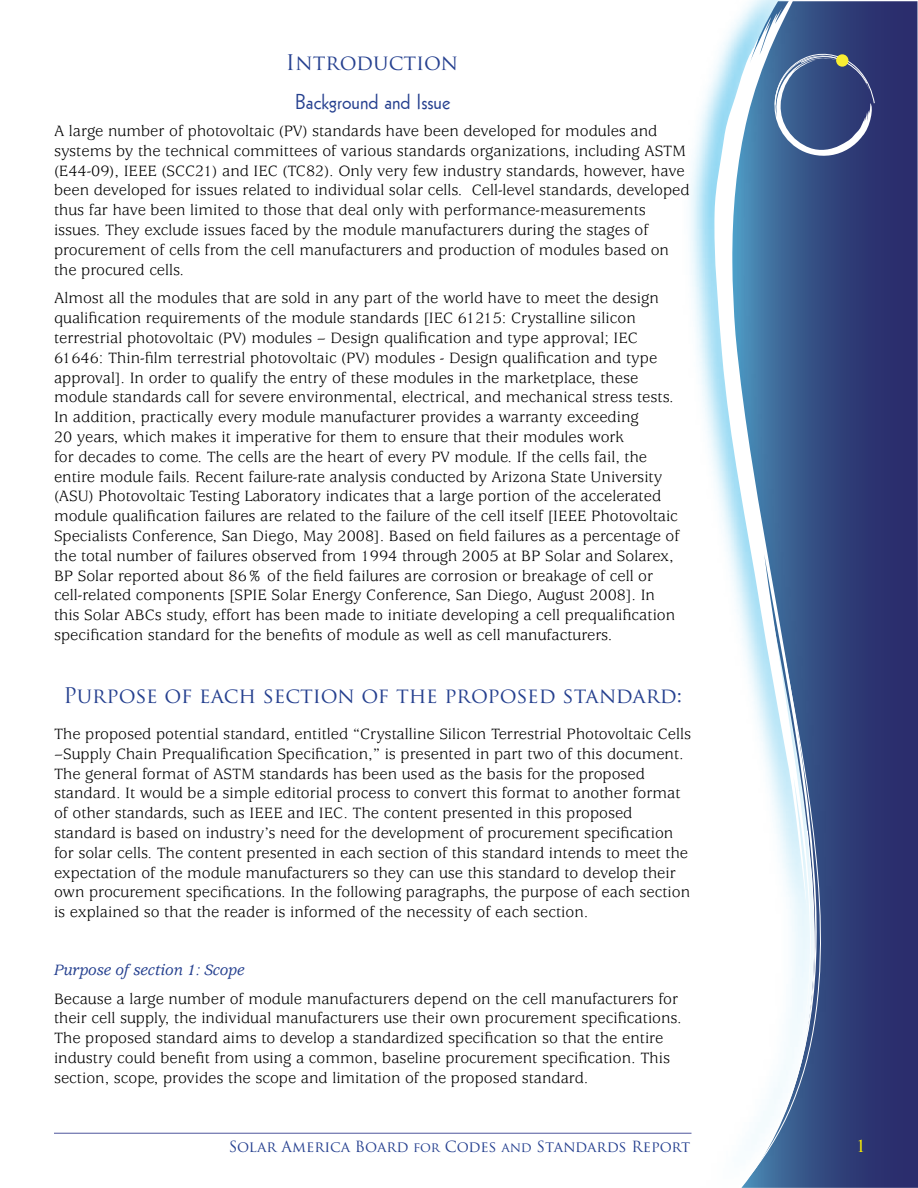
<style>
.page{position:relative;width:918px;height:1188px;background:#fff}
.page>*{position:absolute;margin:0;border:0;box-sizing:border-box;transform-origin:0 0}
.t1{font:21px "Trajan Pro";color:#25408f}
.t2{font:21px "Geometric 231 BT Roman C";color:#25408f}
.t3{font:18px "Times New Roman";color:#fff200}
.t4{font:16.5px/19.8px "Usherwood";color:#000}
.t5{font:italic 500 16.5px "Usherwood";color:#25408f}
.t6{font:15px "Trajan Pro";color:#25408f}
.s1{font-size:13.5px}
</style>
<div class="page">
<svg style="left:586px;top:1px;width:332px;height:1187px"></svg>
<img style="left:654px;top:1px;width:183px;height:1187px">
<svg style="left:713px;top:0;width:106px;height:606px"></svg>
<svg style="left:699px;top:606px;width:125px;height:582px"></svg>
<svg style="left:757px;top:830px;width:59px;height:331px"></svg>
<hr style="left:54px;top:1133px;width:638px;height:1px;background:#6269a7">
<svg style="left:756px;top:49px;width:119px;height:107px;background:#4e6795"></svg>
<div style="left:836px;top:54px;width:12px;height:13px;background:#f9ed32;border-radius:50%"></div>
<p class="t1" style="left:286px;top:49px;width:174px">Introduction</p>
<p class="t2" style="left:295px;top:88px;width:157px">Background and Issue</p>
<p class="t4" style="left:54px;top:122px;width:637px">A large number of photovoltaic (PV) standards have been developed for modules and systems by the technical committees of various standards organizations, including ASTM (E44-09), IEEE (SCC21) and IEC (TC82). Only very few industry standards, however, have been developed for issues related to individual solar cells. Cell-level standards, developed thus far have been limited to those that deal only with performance-measurements issues. They exclude issues faced by the module manufacturers during the stages of procurement of cells from the cell manufacturers and production of modules based on the procured cells.</p>
<p class="t4" style="left:54px;top:289px;width:627px">Almost all the modules that are sold in any part of the world have to meet the design qualification requirements of the module standards [IEC 61215: Crystalline silicon terrestrial photovoltaic (PV) modules – Design qualification and type approval; IEC 61646: Thin-film terrestrial photovoltaic (PV) modules - Design qualification and type approval]. In order to qualify the entry of these modules in the marketplace, these module standards call for severe environmental, electrical, and mechanical stress tests.<br>In addition, practically every module manufacturer provides a warranty exceeding<br>20 years, which makes it imperative for them to ensure that their modules work<br>for decades to come. The cells are the heart of every PV module. If the cells fail, the entire module fails. Recent failure-rate analysis conducted by Arizona State University (ASU) Photovoltaic Testing Laboratory indicates that a large portion of the accelerated module qualification failures are related to the failure of the cell itself [IEEE Photovoltaic Specialists Conference, San Diego, May 2008]. Based on field failures as a percentage of the total number of failures observed from 1994 through 2005 at BP Solar and Solarex, BP Solar reported about 86% of the field failures are corrosion or breakage of cell or cell-related components [SPIE Solar Energy Conference, San Diego, August 2008]. In this Solar ABCs study, effort has been made to initiate developing a cell prequalification specification standard for the benefits of module as well as cell manufacturers.</p>
<p class="t1" style="left:63px;top:682px;width:620px">Purpose of each section of the proposed standard:</p>
<p class="t4" style="left:54px;top:725px;width:639px">The proposed potential standard, entitled “Crystalline Silicon Terrestrial Photovoltaic Cells –Supply Chain Prequalification Specification,” is presented in part two of this document.<br>The general format of ASTM standards has been used as the basis for the proposed standard. It would be a simple editorial process to convert this format to another format of other standards, such as IEEE and IEC. The content presented in this proposed standard is based on industry’s need for the development of procurement specification for solar cells. The content presented in each section of this standard intends to meet the expectation of the module manufacturers so they can use this standard to develop their own procurement specifications. In the following paragraphs, the purpose of each section is explained so that the reader is informed of the necessity of each section.</p>
<p class="t5" style="left:54px;top:961px;width:192px">Purpose of section 1: Scope</p>
<p class="t4" style="left:54px;top:989px;width:629px">Because a large number of module manufacturers depend on the cell manufacturers for their cell supply, the individual manufacturers use their own procurement specifications.<br>The proposed standard aims to develop a standardized specification so that the entire industry could benefit from using a common, baseline procurement specification. This section, scope, provides the scope and limitation of the proposed standard.</p>
<p class="t6" style="left:229px;top:1137px;width:463px">Solar America Board <span class="s1">for</span> Codes <span class="s1">and</span> Standards Report</p>
<p class="t3" style="left:856px;top:1134px;width:10px">1</p>
</div>
